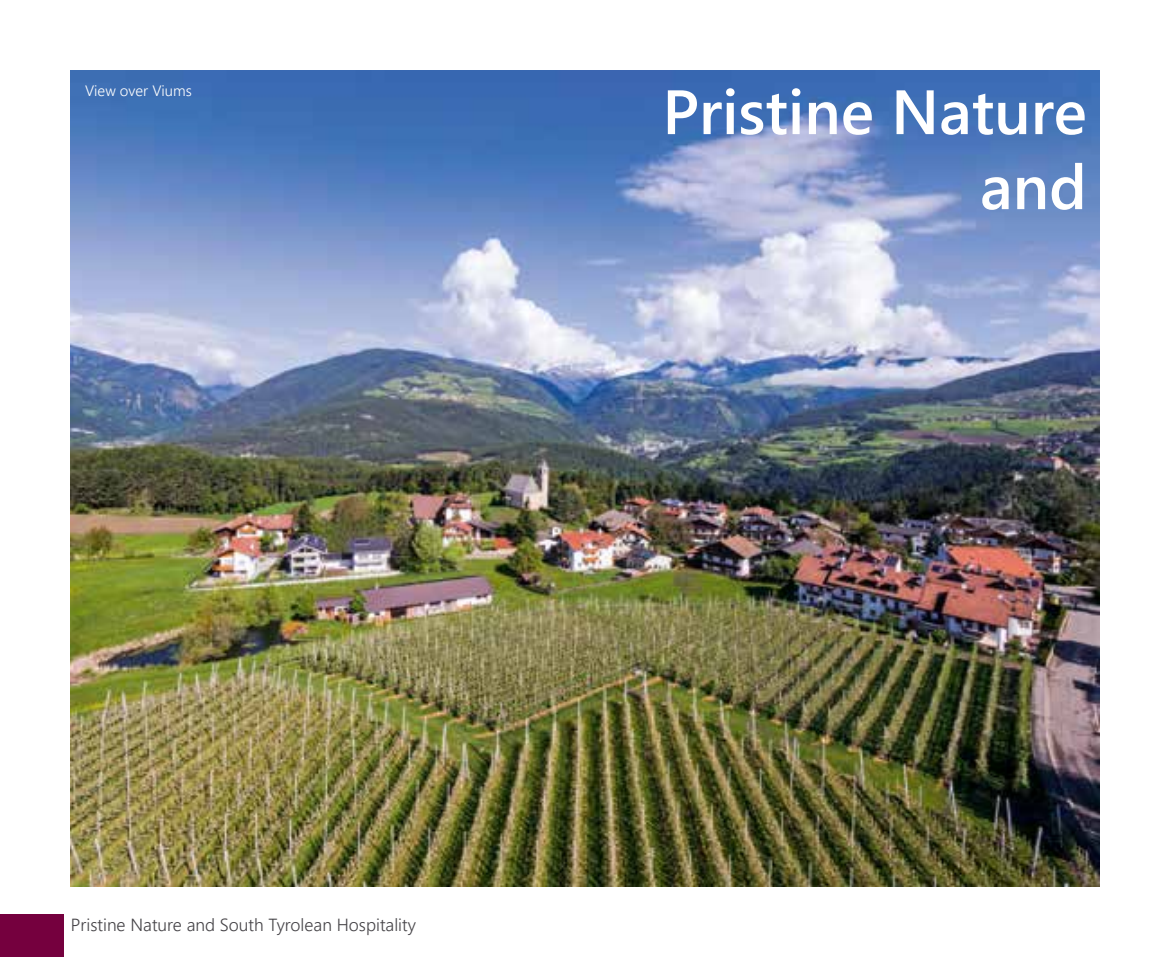
<style>
.page{position:relative;width:1170px;height:957px;background:#fff}
.page>*{position:absolute;margin:0;border:0;box-sizing:border-box;transform-origin:0 0}
.t1{font:62.5px/75px "Webly Sleek UI Semibold";color:#fff;text-align:right}
.t2{font:17.5px "Webly Sleek UI Semilight";color:#454347}
.t3{font:15px "Webly Sleek UI Semilight";color:#fff}
</style>
<div class="page">
<div style="left:0;top:914px;width:64px;height:43px;background:#75003e"></div>
<img style="left:71px;top:71px;width:1027px;height:815px">
<p class="t3" style="left:85px;top:79px;width:108px">View over Viums</p>
<h1 class="t1" style="left:662px;top:72px;width:426px">Pristine Nature and</h1>
<p class="t2" style="left:71px;top:912px;width:346px">Pristine Nature and South Tyrolean Hospitality</p>
</div>
